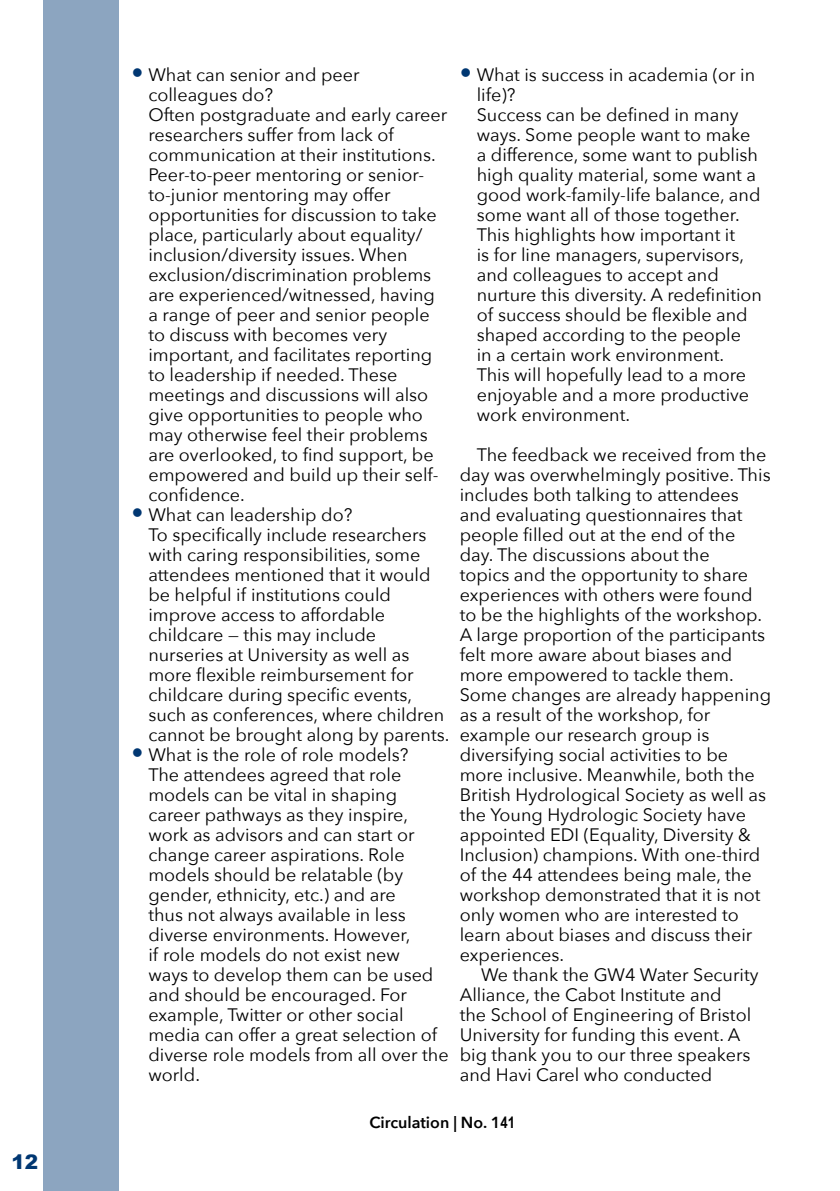
<style>
.page{position:relative;width:840px;height:1191px;background:#fff}
.page>*{position:absolute;margin:0;border:0;box-sizing:border-box;transform-origin:0 0}
.t1{font:900 20px "Arial";color:#003772}
.t2{font:18px/20px "Avenir Next";color:#000}
.t3{font:600 16px "Avenir Next";color:#000}
.s1{font-size:24px;color:#003772}
.s2{font-family:"Arial Narrow";font-weight:700}
</style>
<div class="page">
<div style="left:44px;top:0;width:75px;height:1191px;background:#8ca5c0"></div>
<p class="t1" style="left:12px;top:1147px;width:28px">12</p>
<p class="t2" style="left:148px;top:64px;width:300px;text-indent:-17px"><span class="s1">•</span> What can senior and peer colleagues do?<br>Often postgraduate and early career researchers suffer from lack of communication at their institutions.<br>Peer-to-peer mentoring or senior&shy;to-junior mentoring may offer opportunities for discussion to take place, particularly about equality/ inclusion/diversity issues. When exclusion/discrimination problems are experienced/witnessed, having a range of peer and senior people to discuss with becomes very important, and facilitates reporting to leadership if needed. These meetings and discussions will also give opportunities to people who may otherwise feel their problems are overlooked, to find support, be empowered and build up their self&shy;confidence.</p>
<p class="t2" style="left:148px;top:504px;width:302px;text-indent:-17px"><span class="s1">•</span> What can leadership do?<br>To specifically include researchers with caring responsibilities, some attendees mentioned that it would be helpful if institutions could improve access to affordable childcare — this may include nurseries at University as well as more flexible reimbursement for childcare during specific events, such as conferences, where children cannot be brought along by parents.</p>
<p class="t2" style="left:148px;top:744px;width:302px;text-indent:-17px"><span class="s1">•</span> What is the role of role models?<br>The attendees agreed that role models can be vital in shaping career pathways as they inspire, work as advisors and can start or change career aspirations. Role models should be relatable (by gender, ethnicity, etc.) and are<br>thus not always available in less diverse environments. However,<br>if role models do not exist new<br>ways to develop them can be used and should be encouraged. For example, Twitter or other social media can offer a great selection of diverse role models from all over the world.</p>
<p class="t2" style="left:476px;top:64px;width:287px;text-indent:-17px"><span class="s1">•</span> What is success in academia (or in life)?<br>Success can be defined in many ways. Some people want to make a difference, some want to publish high quality material, some want a good work-family-life balance, and some want all of those together.<br>This highlights how important it<br>is for line managers, supervisors, and colleagues to accept and nurture this diversity. A redefinition of success should be flexible and shaped according to the people<br>in a certain work environment.<br>This will hopefully lead to a more enjoyable and a more productive work environment.</p>
<p class="t2" style="left:459px;top:444px;width:313px;text-indent:17px">The feedback we received from the day was overwhelmingly positive. This includes both talking to attendees and evaluating questionnaires that people filled out at the end of the day. The discussions about the<br>topics and the opportunity to share experiences with others were found to be the highlights of the workshop.<br>A large proportion of the participants felt more aware about biases and more empowered to tackle them.<br>Some changes are already happening as a result of the workshop, for example our research group is diversifying social activities to be more inclusive. Meanwhile, both the British Hydrological Society as well as the Young Hydrologic Society have appointed EDI (Equality, Diversity &amp; Inclusion) champions. With one-third of the 44 attendees being male, the workshop demonstrated that it is not only women who are interested to learn about biases and discuss their experiences.</p>
<p class="t2" style="left:459px;top:964px;width:300px;text-indent:21px">We thank the GW4 Water Security Alliance, the Cabot Institute and<br>the School of Engineering of Bristol University for funding this event. A big thank you to our three speakers and Havi Carel who conducted</p>
<p class="t3" style="left:369px;top:1109px;width:147px">Circulation | No. 1<span class="s2">41</span></p>
</div>
